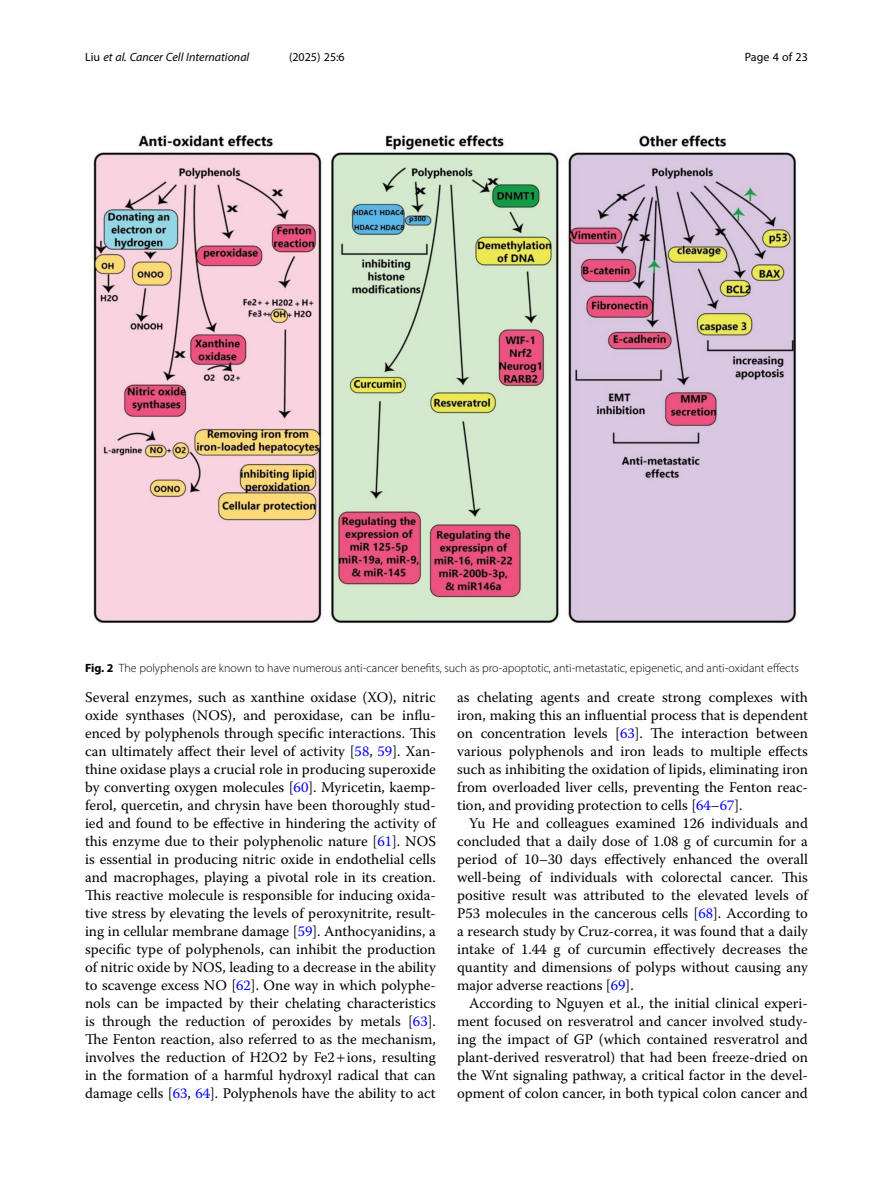
<style>
.page{position:relative;width:893px;height:1191px;background:#fff}
.page>*{position:absolute;margin:0;border:0;box-sizing:border-box;transform-origin:0 0}
.Body_Text{font:14.7px/18px "Warnock Pro";color:#000;text-align:justify}
.Body_Text_Indent{font:14.7px/18px "Warnock Pro";color:#000;text-align:justify}
.Figure_Caption{font:300 12px "Myriad Pro";color:#000}
.t1{font:italic 12px "Myriad Pro";color:#000}
.t2{font:12px "Myriad Pro";color:#000}
.s1{font-style:normal}
.s2{font-weight:700}
.s3{color:#00f}
</style>
<div class="page">
<img style="left:93px;top:135px;width:704px;height:488px">
<p class="t1" style="left:85px;top:50px;width:166px"><span class="s1">Liu</span> et al. Cancer Cell International</p>
<p class="t2" style="left:289px;top:50px;width:57px">(2025) 25:6</p>
<p class="t2" style="left:745px;top:50px;width:65px">Page 4 of 23</p>
<p class="Figure_Caption" style="left:85px;top:660px;width:715px"><span class="s2">Fig. 2</span> The polyphenols are known to have numerous anti-cancer benefits, such as pro-apoptotic, anti-metastatic, epigenetic, and anti-oxidant effects</p>
<p class="Body_Text" style="left:85px;top:688px;width:352px">Several enzymes, such as xanthine oxidase (XO), nitric oxide synthases (NOS), and peroxidase, can be influ&shy;enced by polyphenols through specific interactions. This can ultimately affect their level of activity [<span class="s3">58</span>, <span class="s3">59</span>]. Xan&shy;thine oxidase plays a crucial role in producing superoxide by converting oxygen molecules [<span class="s3">60</span>]. Myricetin, kaemp&shy;ferol, quercetin, and chrysin have been thoroughly stud&shy;ied and found to be effective in hindering the activity of this enzyme due to their polyphenolic nature [<span class="s3">61</span>]. NOS is essential in producing nitric oxide in endothelial cells and macrophages, playing a pivotal role in its creation.<br>This reactive molecule is responsible for inducing oxida&shy;tive stress by elevating the levels of peroxynitrite, result&shy;ing in cellular membrane damage [<span class="s3">59</span>]. Anthocyanidins, a specific type of polyphenols, can inhibit the production of nitric oxide by NOS, leading to a decrease in the ability to scavenge excess NO [<span class="s3">62</span>]. One way in which polyphe&shy;nols can be impacted by their chelating characteristics is through the reduction of peroxides by metals [<span class="s3">63</span>].<br>The Fenton reaction, also referred to as the mechanism, involves the reduction of H2O2 by Fe2 ions, resulting in the formation of a harmful hydroxyl radical that can damage cells [<span class="s3">63</span>, <span class="s3">64</span>]. Polyphenols have the ability to act</p>
<p class="Body_Text" style="left:457px;top:688px;width:352px">as chelating agents and create strong complexes with iron, making this an influential process that is dependent on concentration levels [<span class="s3">63</span>]. The interaction between various polyphenols and iron leads to multiple effects such as inhibiting the oxidation of lipids, eliminating iron from overloaded liver cells, preventing the Fenton reac&shy;tion, and providing protection to cells [<span class="s3">64</span>–<span class="s3">67</span>].</p>
<p class="Body_Text_Indent" style="left:457px;top:814px;width:352px;text-indent:12px">Yu He and colleagues examined 126 individuals and concluded that a daily dose of 1.08 g of curcumin for a period of 10–30 days effectively enhanced the overall well-being of individuals with colorectal cancer. This positive result was attributed to the elevated levels of P53 molecules in the cancerous cells [<span class="s3">68</span>]. According to a research study by Cruz-correa, it was found that a daily intake of 1.44 g of curcumin effectively decreases the quantity and dimensions of polyps without causing any major adverse reactions [<span class="s3">69</span>].</p>
<p class="Body_Text_Indent" style="left:457px;top:994px;width:352px;text-indent:12px">According to Nguyen et al., the initial clinical experi&shy;ment focused on resveratrol and cancer involved study&shy;ing the impact of GP (which contained resveratrol and plant-derived resveratrol) that had been freeze-dried on the Wnt signaling pathway, a critical factor in the devel&shy;opment of colon cancer, in both typical colon cancer and</p>
</div>
